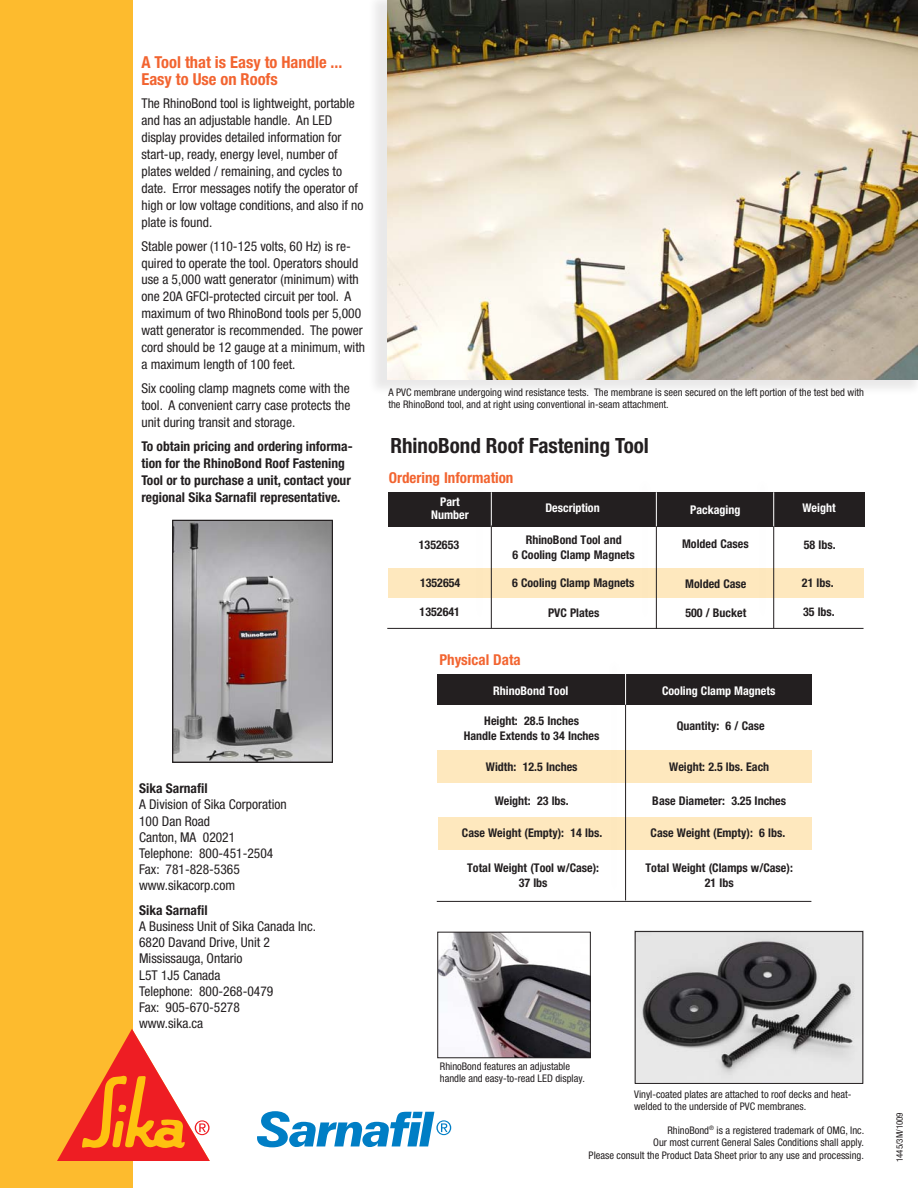
<style>
.page{position:relative;width:918px;height:1188px;background:#fff}
.page>*{position:absolute;margin:0;border:0;box-sizing:border-box;transform-origin:0 0}
.t1{font:700 condensed 21px "Helvetica Neue";color:#231f20}
.Body_Copy{font:700 condensed 16.5px/16.5px "Helvetica Neue";color:#f26430}
.Copy{font:700 condensed 15px "Helvetica Neue";color:#f26430}
.Body_Copy-2{font:condensed 13.5px/17px "Helvetica Neue";color:#231f20}
.Body_Copy-3{font:700 condensed 13.5px/17px "Helvetica Neue";color:#231f20}
.Copy-2{font:700 condensed 12px/15px "Helvetica Neue";color:#231f20;text-align:center}
.Copy-3{font:700 condensed 12px/13.5px "Helvetica Neue";color:#fff;text-align:center}
.t2{font:condensed 10.5px/12px "Helvetica Neue";color:#231f20}
.t3{font:condensed 9px "Helvetica Neue";color:#231f20}
</style>
<div class="page">
<div style="left:0;top:0;width:132px;height:1188px;background:#fdbb2e"></div>
<svg style="left:57px;top:1029px;width:153px;height:132px"></svg>
<svg style="left:257px;top:1111px;width:194px;height:36px"></svg>
<div style="left:367px;top:0;width:551px;height:403px;background:#231f20;opacity:.1"></div>
<img style="left:388px;top:0;width:530px;height:379px">
<img style="left:440px;top:934px;width:149px;height:122px">
<div style="left:438px;top:932px;width:153px;height:126px;border:1px solid #231f20"></div>
<div style="left:389px;top:492px;width:476px;height:34px;background:#231f20"></div>
<div style="left:388px;top:568px;width:476px;height:29px;background:#fee8be"></div>
<hr style="left:387px;top:628px;width:477px;height:1px;background:#231f20">
<div style="left:471px;top:474px;width:24px;height:65px;background:#231f20;opacity:.13"></div>
<hr style="left:491px;top:492px;width:1px;height:42px;background:#fff">
<div style="left:637px;top:474px;width:23px;height:64px;background:#231f20;opacity:.13"></div>
<hr style="left:656px;top:492px;width:1px;height:41px;background:#fff">
<div style="left:754px;top:474px;width:24px;height:64px;background:#231f20;opacity:.13"></div>
<hr style="left:773px;top:492px;width:1px;height:41px;background:#fff">
<div style="left:472px;top:507px;width:23px;height:126px;background:#231f20;opacity:.13"></div>
<hr style="left:491px;top:525px;width:1px;height:103px;background:#231f20">
<div style="left:637px;top:508px;width:23px;height:126px;background:#231f20;opacity:.13"></div>
<hr style="left:656px;top:526px;width:1px;height:103px;background:#231f20">
<div style="left:754px;top:508px;width:24px;height:126px;background:#231f20;opacity:.13"></div>
<hr style="left:773px;top:526px;width:1px;height:102px;background:#231f20">
<div style="left:438px;top:675px;width:374px;height:30px;background:#231f20"></div>
<div style="left:438px;top:750px;width:374px;height:33px;background:#fee8be"></div>
<div style="left:439px;top:817px;width:373px;height:32px;background:#fee8be"></div>
<hr style="left:437px;top:901px;width:374px;height:1px;background:#231f20">
<div style="left:606px;top:655px;width:24px;height:65px;background:#231f20;opacity:.13"></div>
<hr style="left:625px;top:673px;width:1px;height:42px;background:#fff">
<div style="left:606px;top:687px;width:24px;height:218px;background:#231f20;opacity:.13"></div>
<hr style="left:625px;top:705px;width:1px;height:195px;background:#231f20">
<img style="left:635px;top:930px;width:228px;height:152px">
<div style="left:635px;top:931px;width:228px;height:153px;border:1px solid #231f20"></div>
<img style="left:174px;top:522px;width:157px;height:239px">
<div style="left:172px;top:520px;width:161px;height:243px;border:1px solid #231f20"></div>
<p class="Body_Copy" style="left:141px;top:54px;width:203px">A Tool that is Easy to Handle ...<br>Easy to Use on Roofs</p>
<p class="Body_Copy-2" style="left:141px;top:95px;width:224px">The RhinoBond tool is lightweight, portable and has an adjustable handle. An LED display provides detailed information for start-up, ready, energy level, number of plates welded / remaining, and cycles to date. Error messages notify the operator of high or low voltage conditions, and also if no plate is found.</p>
<p class="Body_Copy-2" style="left:141px;top:237px;width:225px">Stable power (110-125 volts, 60 Hz) is re&shy;quired to operate the tool. Operators should use a 5,000 watt generator (minimum) with one 20A GFCI-protected circuit per tool. A maximum of two RhinoBond tools per 5,000 watt generator is recommended. The power cord should be 12 gauge at a minimum, with a maximum length of 100 feet.</p>
<p class="Body_Copy-2" style="left:141px;top:380px;width:211px;text-align:justify">Six cooling clamp magnets come with the tool. A convenient carry case protects the unit during transit and storage.</p>
<p class="Body_Copy-3" style="left:141px;top:437px;width:213px">To obtain pricing and ordering informa&shy;tion for the RhinoBond Roof Fastening Tool or to purchase a unit, contact your regional Sika Sarnafil representative.</p>
<p class="Body_Copy-3" style="left:139px;top:780px;width:70px">Sika Sarnafil</p>
<p class="Body_Copy-2" style="left:139px;top:796px;width:149px">A Division of Sika Corporation</p>
<p class="Body_Copy-2" style="left:139px;top:812px;width:72px">100 Dan Road</p>
<p class="Body_Copy-2" style="left:139px;top:828px;width:98px">Canton, MA 02021</p>
<p class="Body_Copy-2" style="left:139px;top:845px;width:136px">Telephone: 800-451-2504</p>
<p class="Body_Copy-2" style="left:139px;top:861px;width:102px">Fax: 781-828-5365</p>
<p class="Body_Copy-2" style="left:139px;top:877px;width:97px">www.sikacorp.com</p>
<p class="Body_Copy-3" style="left:139px;top:901px;width:70px">Sika Sarnafil</p>
<p class="Body_Copy-2" style="left:139px;top:918px;width:178px">A Business Unit of Sika Canada Inc.</p>
<p class="Body_Copy-2" style="left:139px;top:934px;width:132px">6820 Davand Drive, Unit 2</p>
<p class="Body_Copy-2" style="left:139px;top:950px;width:105px">Mississauga, Ontario</p>
<p class="Body_Copy-2" style="left:139px;top:966px;width:83px">L5T 1J5 Canada</p>
<p class="Body_Copy-2" style="left:139px;top:982px;width:136px">Telephone: 800-268-0479</p>
<p class="Body_Copy-2" style="left:139px;top:999px;width:102px">Fax: 905-670-5278</p>
<p class="Body_Copy-2" style="left:139px;top:1015px;width:66px">www.sika.ca</p>
<p class="t2" style="left:388px;top:386px;width:477px">A PVC membrane undergoing wind resistance tests. The membrane is seen secured on the left portion of the test bed with the RhinoBond tool, and at right using conventional in-seam attachment.</p>
<p class="t1" style="left:390px;top:432px;width:260px">RhinoBond Roof Fastening Tool</p>
<p class="Copy" style="left:389px;top:469px;width:126px">Ordering Information</p>
<p class="Copy-3" style="left:431px;top:494px;width:39px">Part<br>Number</p>
<p class="Copy-3" style="left:545px;top:501px;width:56px">Description</p>
<p class="Copy-3" style="left:690px;top:503px;width:52px">Packaging</p>
<p class="Copy-3" style="left:802px;top:501px;width:35px">Weight</p>
<p class="Copy-2" style="left:419px;top:537px;width:42px">1352653</p>
<p class="Copy-2" style="left:420px;top:575px;width:42px">1352654</p>
<p class="Copy-2" style="left:420px;top:604px;width:42px">1352641</p>
<p class="Copy-2" style="left:513px;top:532px;width:124px">RhinoBond Tool and<br>6 Cooling Clamp Magnets</p>
<p class="Copy-2" style="left:512px;top:575px;width:124px">6 Cooling Clamp Magnets</p>
<p class="Copy-2" style="left:548px;top:605px;width:53px">PVC Plates</p>
<p class="Copy-2" style="left:682px;top:536px;width:68px">Molded Cases</p>
<p class="Copy-2" style="left:685px;top:576px;width:63px">Molded Case</p>
<p class="Copy-2" style="left:685px;top:605px;width:62px">500 / Bucket</p>
<p class="Copy-2" style="left:804px;top:537px;width:33px">58 lbs.</p>
<p class="Copy-2" style="left:802px;top:575px;width:33px">21 lbs.</p>
<p class="Copy-2" style="left:803px;top:604px;width:33px">35 lbs.</p>
<p class="Copy" style="left:439px;top:651px;width:83px">Physical Data</p>
<p class="Copy-3" style="left:493px;top:683px;width:77px">RhinoBond Tool</p>
<p class="Copy-3" style="left:662px;top:684px;width:115px">Cooling Clamp Magnets</p>
<p class="Copy-2" style="left:464px;top:713px;width:137px">Height: 28.5 Inches<br>Handle Extends to 34 Inches</p>
<p class="Copy-2" style="left:677px;top:718px;width:90px">Quantity: 6 / Case</p>
<p class="Copy-2" style="left:486px;top:759px;width:93px">Width: 12.5 Inches</p>
<p class="Copy-2" style="left:669px;top:759px;width:102px">Weight: 2.5 lbs. Each</p>
<p class="Copy-2" style="left:495px;top:793px;width:76px">Weight: 23 lbs.</p>
<p class="Copy-2" style="left:652px;top:793px;width:135px">Base Diameter: 3.25 Inches</p>
<p class="Copy-2" style="left:651px;top:825px;width:136px">Case Weight (Empty): 6 lbs.</p>
<p class="Copy-2" style="left:462px;top:825px;width:142px">Case Weight (Empty): 14 lbs.</p>
<p class="Copy-2" style="left:467px;top:860px;width:134px">Total Weight (Tool w/Case):<br>37 lbs</p>
<p class="Copy-2" style="left:646px;top:860px;width:149px">Total Weight (Clamps w/Case):<br>21 lbs</p>
<p class="t2" style="left:440px;top:1061px;width:147px">RhinoBond features an adjustable handle and easy-to-read LED display.</p>
<p class="t2" style="left:634px;top:1088px;width:219px">Vinyl-coated plates are attached to roof decks and heat&shy;welded to the underside of PVC membranes.</p>
<p class="t2" style="left:667px;top:1124px;width:198px">RhinoBond<sup>®</sup> is a registered trademark of OMG, Inc.</p>
<p class="t2" style="left:653px;top:1137px;width:212px">Our most current General Sales Conditions shall apply.</p>
<p class="t2" style="left:589px;top:1149px;width:277px">Please consult the Product Data Sheet prior to any use and processing.</p>
<p class="t3" style="left:895px;top:1162px;width:52px;rotate:-90deg">1445/3M/1009</p>
</div>
